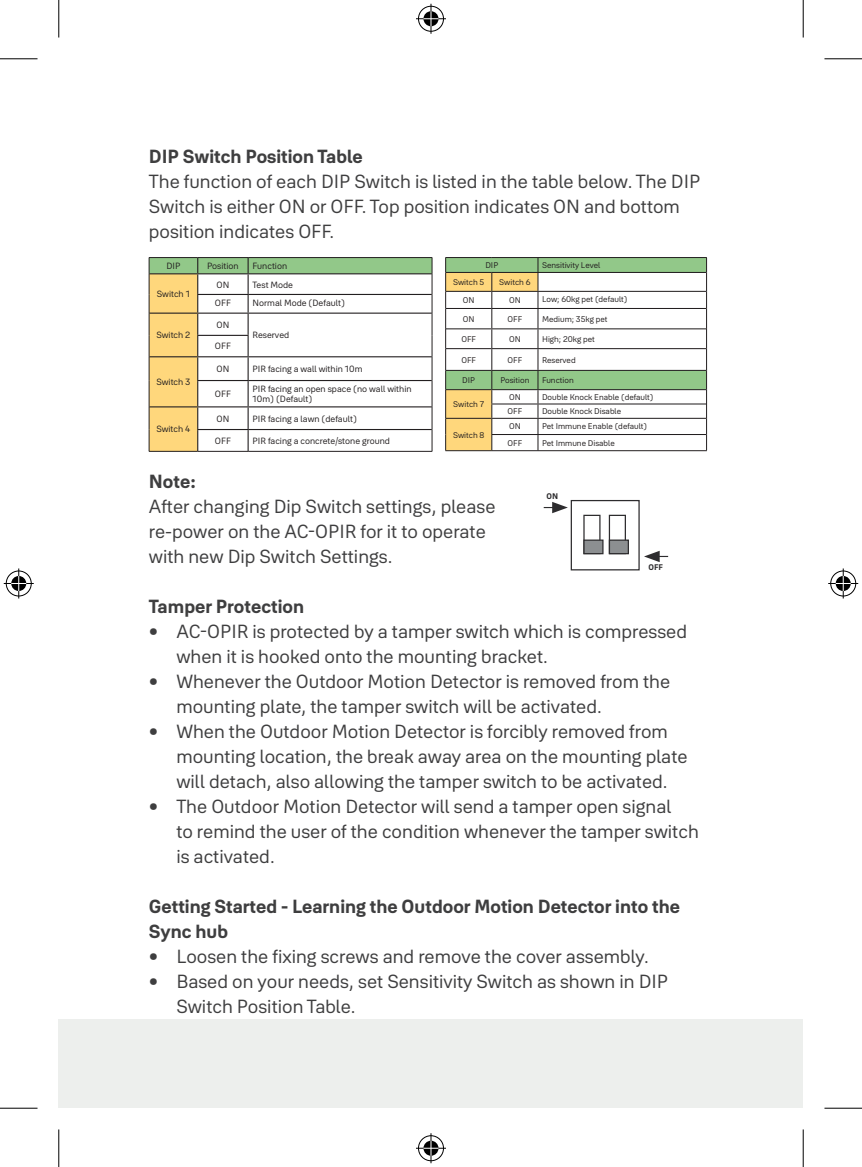
<style>
.page{position:relative;width:862px;height:1167px;background:#fff}
.page>*{position:absolute;margin:0;border:0;box-sizing:border-box;transform-origin:0 0}
.t1{font:18.75px/25px "Yale Solis";color:#3e3e3f}
.t2{font:700 18.75px/25px "Yale Solis";color:#3e3e3f}
.t3{font:9px/10.8px "Yale Solis";color:#231f20}
.t4{font:8.25px "Yale Solis";color:#231f20}
.t5{font:700 8px "Yale Solis";color:#2d2c2e}
</style>
<div class="page">
<div style="left:59px;top:1019px;width:744px;height:89px;background:#edefed"></div>
<div style="left:570px;top:500px;width:69px;height:70px;background:#fff;border:1px solid #2d2c2e"></div>
<div style="left:583px;top:539px;width:20px;height:15px;background:#8c8f91;border:1px solid #2d2c2e"></div>
<div style="left:609px;top:514px;width:17px;height:40px;background:#fff;border:1px solid #2d2c2e"></div>
<div style="left:609px;top:539px;width:20px;height:15px;background:#8c8f91;border:1px solid #2d2c2e"></div>
<svg style="left:543px;top:502px;width:25px;height:11px"></svg>
<svg style="left:644px;top:550px;width:24px;height:12px"></svg>
<hr style="left:149px;top:451px;width:49px;height:1px;background:#231f20">
<hr style="left:198px;top:451px;width:50px;height:1px;background:#231f20">
<hr style="left:248px;top:451px;width:184px;height:1px;background:#231f20">
<svg style="left:149px;top:257px;width:283px;height:194px"></svg>
<hr style="left:248px;top:429px;width:184px;height:1px;background:#231f20">
<hr style="left:247px;top:430px;width:2px;height:21px;background:#231f20">
<hr style="left:445px;top:450px;width:47px;height:1px;background:#231f20">
<hr style="left:492px;top:450px;width:46px;height:1px;background:#231f20">
<hr style="left:538px;top:450px;width:169px;height:1px;background:#231f20">
<svg style="left:445px;top:257px;width:262px;height:193px"></svg>
<hr style="left:0;top:58px;width:38px;height:1px;background:#000">
<hr style="left:824px;top:58px;width:38px;height:1px;background:#000">
<hr style="left:0;top:1107px;width:38px;height:1px;background:#000">
<hr style="left:824px;top:1107px;width:38px;height:1px;background:#000">
<hr style="left:58px;top:0;width:1px;height:37px;background:#000">
<hr style="left:58px;top:1129px;width:1px;height:37px;background:#000">
<hr style="left:802px;top:0;width:1px;height:37px;background:#000">
<hr style="left:802px;top:1129px;width:1px;height:37px;background:#000">
<div style="left:417px;top:5px;width:28px;height:28px;border:3px solid #fff;border-radius:50%"></div>
<hr style="left:416px;top:17px;width:30px;height:3px;background:#fff">
<hr style="left:429px;top:4px;width:3px;height:30px;background:#fff">
<div style="left:422px;top:10px;width:18px;height:18px;border:3px solid #fff;border-radius:50%"></div>
<div style="left:418px;top:6px;width:26px;height:26px;border:1px solid #000;border-radius:50%"></div>
<hr style="left:416px;top:18px;width:30px;height:1px;background:#000">
<hr style="left:430px;top:4px;width:1px;height:30px;background:#000">
<svg style="left:423px;top:11px;width:15px;height:15px"></svg>
<div style="left:417px;top:1134px;width:28px;height:28px;border:3px solid #fff;border-radius:50%"></div>
<hr style="left:416px;top:1146px;width:30px;height:3px;background:#fff">
<hr style="left:429px;top:1133px;width:3px;height:30px;background:#fff">
<div style="left:422px;top:1139px;width:18px;height:18px;border:3px solid #fff;border-radius:50%"></div>
<div style="left:418px;top:1135px;width:26px;height:25px;border:1px solid #000;border-radius:50%"></div>
<hr style="left:416px;top:1147px;width:30px;height:1px;background:#000">
<hr style="left:430px;top:1133px;width:1px;height:30px;background:#000">
<svg style="left:423px;top:1140px;width:15px;height:15px"></svg>
<div style="left:5px;top:569px;width:28px;height:28px;border:3px solid #fff;border-radius:50%"></div>
<hr style="left:4px;top:582px;width:30px;height:3px;background:#fff">
<hr style="left:17px;top:568px;width:3px;height:30px;background:#fff">
<div style="left:10px;top:574px;width:18px;height:18px;border:3px solid #fff;border-radius:50%"></div>
<div style="left:6px;top:570px;width:26px;height:26px;border:1px solid #000;border-radius:50%"></div>
<hr style="left:4px;top:583px;width:30px;height:1px;background:#000">
<hr style="left:18px;top:568px;width:1px;height:30px;background:#000">
<svg style="left:11px;top:576px;width:15px;height:15px"></svg>
<div style="left:829px;top:569px;width:28px;height:28px;border:3px solid #fff;border-radius:50%"></div>
<hr style="left:828px;top:582px;width:30px;height:3px;background:#fff">
<hr style="left:841px;top:568px;width:3px;height:30px;background:#fff">
<div style="left:834px;top:574px;width:18px;height:18px;border:3px solid #fff;border-radius:50%"></div>
<div style="left:830px;top:570px;width:26px;height:26px;border:1px solid #000;border-radius:50%"></div>
<hr style="left:828px;top:583px;width:30px;height:1px;background:#000">
<hr style="left:842px;top:568px;width:1px;height:30px;background:#000">
<svg style="left:835px;top:576px;width:15px;height:15px"></svg>
<p class="t2" style="left:149px;top:143px;width:215px">DIP Switch Position Table</p>
<p class="t1" style="left:149px;top:168px;width:553px">The function of each DIP Switch is listed in the table below. The DIP<br>Switch is either ON or OFF. Top position indicates ON and bottom position indicates OFF.</p>
<p class="t3" style="left:166px;top:260px;width:16px">DIP</p>
<p class="t3" style="left:207px;top:260px;width:33px">Position</p>
<p class="t3" style="left:252px;top:260px;width:36px">Function</p>
<p class="t3" style="left:157px;top:288px;width:35px">Switch 1</p>
<p class="t3" style="left:216px;top:279px;width:14px">ON</p>
<p class="t3" style="left:252px;top:279px;width:42px">Test Mode</p>
<p class="t3" style="left:215px;top:297px;width:17px">OFF</p>
<p class="t3" style="left:252px;top:297px;width:94px">Normal Mode (Default)</p>
<p class="t3" style="left:156px;top:329px;width:36px">Switch 2</p>
<p class="t3" style="left:156px;top:376px;width:36px">Switch 3</p>
<p class="t3" style="left:156px;top:424px;width:36px">Switch 4</p>
<p class="t3" style="left:216px;top:319px;width:14px">ON</p>
<p class="t3" style="left:215px;top:341px;width:17px">OFF</p>
<p class="t3" style="left:252px;top:329px;width:38px">Reserved</p>
<p class="t3" style="left:216px;top:363px;width:14px">ON</p>
<p class="t3" style="left:252px;top:363px;width:111px">PIR facing a wall within 10m</p>
<p class="t3" style="left:215px;top:388px;width:17px">OFF</p>
<p class="t3" style="left:252px;top:383px;width:160px">PIR facing an open space (no wall within<br>10m) (Default)</p>
<p class="t3" style="left:216px;top:413px;width:14px">ON</p>
<p class="t3" style="left:252px;top:413px;width:106px">PIR facing a lawn (default)</p>
<p class="t3" style="left:215px;top:435px;width:17px">OFF</p>
<p class="t3" style="left:252px;top:435px;width:139px">PIR facing a concrete/stone ground</p>
<p class="t4" style="left:485px;top:260px;width:14px">DIP</p>
<p class="t4" style="left:542px;top:260px;width:60px">Sensitivity Level</p>
<p class="t4" style="left:453px;top:277px;width:33px">Switch 5</p>
<p class="t4" style="left:499px;top:277px;width:33px">Switch 6</p>
<p class="t4" style="left:463px;top:295px;width:13px">ON</p>
<p class="t4" style="left:509px;top:295px;width:13px">ON</p>
<p class="t4" style="left:542px;top:294px;width:87px">Low; 60kg pet (default)</p>
<p class="t4" style="left:463px;top:314px;width:13px">ON</p>
<p class="t4" style="left:507px;top:314px;width:16px">OFF</p>
<p class="t4" style="left:542px;top:314px;width:67px">Medium; 35kg pet</p>
<p class="t4" style="left:461px;top:334px;width:16px">OFF</p>
<p class="t4" style="left:509px;top:334px;width:13px">ON</p>
<p class="t4" style="left:542px;top:334px;width:54px">High; 20kg pet</p>
<p class="t4" style="left:461px;top:355px;width:16px">OFF</p>
<p class="t4" style="left:507px;top:355px;width:16px">OFF</p>
<p class="t4" style="left:542px;top:355px;width:35px">Reserved</p>
<p class="t4" style="left:462px;top:375px;width:14px">DIP</p>
<p class="t4" style="left:500px;top:375px;width:31px">Position</p>
<p class="t4" style="left:542px;top:375px;width:33px">Function</p>
<p class="t4" style="left:453px;top:399px;width:32px">Switch 7</p>
<p class="t4" style="left:509px;top:392px;width:13px">ON</p>
<p class="t4" style="left:542px;top:392px;width:113px">Double Knock Enable (default)</p>
<p class="t4" style="left:507px;top:406px;width:16px">OFF</p>
<p class="t4" style="left:542px;top:406px;width:81px">Double Knock Disable</p>
<p class="t4" style="left:453px;top:430px;width:33px">Switch 8</p>
<p class="t4" style="left:509px;top:421px;width:13px">ON</p>
<p class="t4" style="left:542px;top:421px;width:107px">Pet Immune Enable (default)</p>
<p class="t4" style="left:507px;top:438px;width:16px">OFF</p>
<p class="t4" style="left:542px;top:438px;width:74px">Pet Immune Disable</p>
<p class="t2" style="left:149px;top:468px;width:48px">Note:</p>
<p class="t1" style="left:149px;top:493px;width:348px">After changing Dip Switch settings, please</p>
<p class="t1" style="left:149px;top:518px;width:338px">re-power on the AC-OPIR for it to operate</p>
<p class="t1" style="left:149px;top:543px;width:245px">with new Dip Switch Settings.</p>
<p class="t2" style="left:149px;top:593px;width:157px">Tamper Protection</p>
<p class="t1" style="left:176px;top:618px;width:512px;text-indent:-28px">• AC-OPIR is protected by a tamper switch which is compressed when it is hooked onto the mounting bracket.</p>
<p class="t1" style="left:176px;top:668px;width:495px;text-indent:-28px">• Whenever the Outdoor Motion Detector is removed from the mounting plate, the tamper switch will be activated.</p>
<p class="t1" style="left:176px;top:718px;width:513px;text-indent:-28px">• When the Outdoor Motion Detector is forcibly removed from mounting location, the break away area on the mounting plate will detach, also allowing the tamper switch to be activated.</p>
<p class="t1" style="left:176px;top:793px;width:524px;text-indent:-28px">• The Outdoor Motion Detector will send a tamper open signal<br>to remind the user of the condition whenever the tamper switch is activated.</p>
<p class="t2" style="left:149px;top:893px;width:532px">Getting Started - Learning the Outdoor Motion Detector into the<br>Sync hub</p>
<p class="t1" style="left:149px;top:943px;width:501px">• Loosen the fixing screws and remove the cover assembly.</p>
<p class="t1" style="left:176px;top:968px;width:493px;text-indent:-28px">• Based on your needs, set Sensitivity Switch as shown in DIP<br>Switch Position Table.</p>
<p class="t5" style="left:546px;top:492px;width:13px">ON</p>
<p class="t5" style="left:648px;top:562px;width:16px">OFF</p>
</div>
